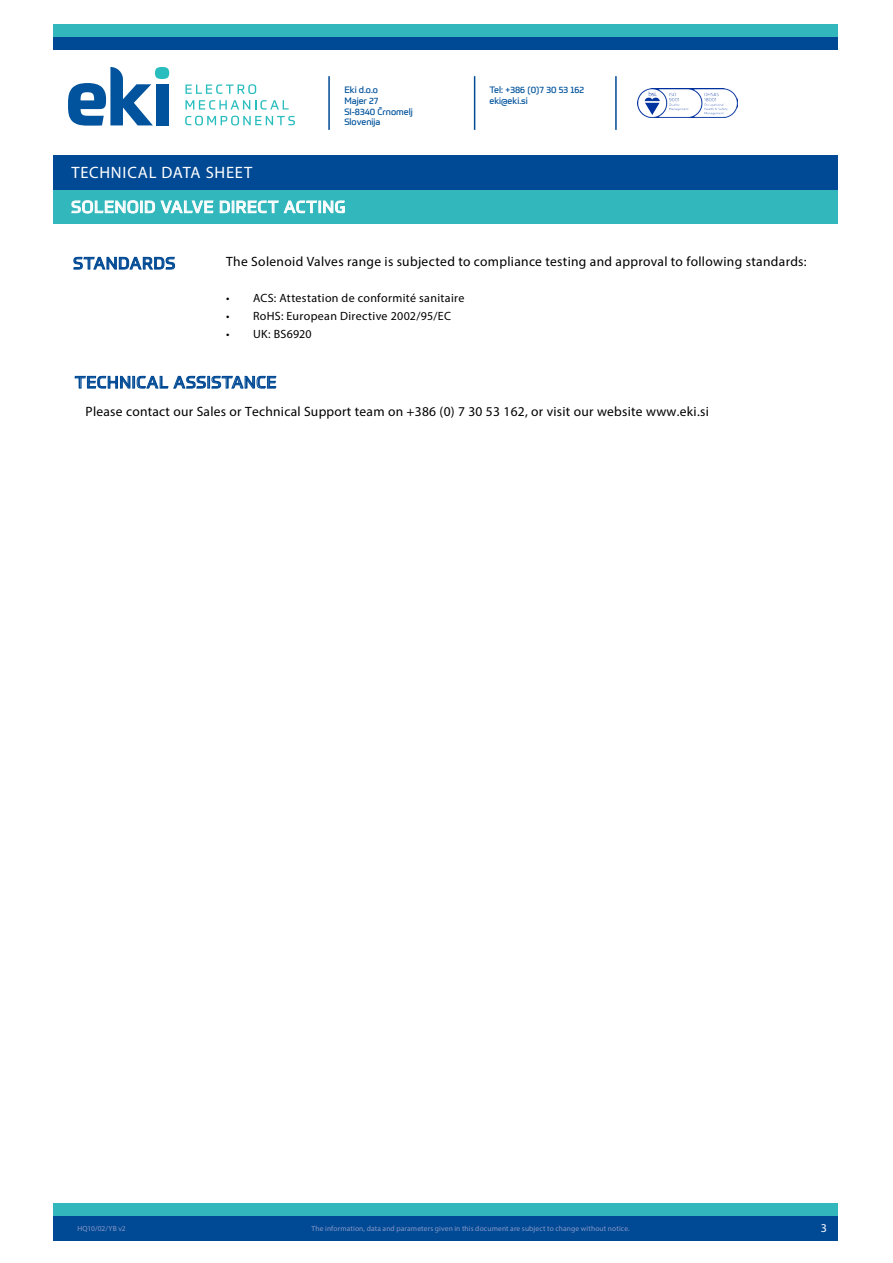
<style>
.page{position:relative;width:893px;height:1263px;background:#fff}
.page>*{position:absolute;margin:0;border:0;box-sizing:border-box;transform-origin:0 0}
.t1{font:16.5px "Prometo";letter-spacing:.05em;color:#004994}
.t2{font:16.5px "Prometo";letter-spacing:.04em;color:#fff}
.t3{font:16.5px "Myriad Pro";letter-spacing:.04em;color:#fff}
.t4{font:13.5px "Myriad Pro";letter-spacing:.02em;color:#000}
.t5{font:12px "Myriad Pro";letter-spacing:.025em;color:#000}
.t6{font:12px "Myriad Pro";color:#fff}
.t7{font:9px/10.8px "Prometo";color:#00539c}
.t8{font:9px/10.8px "Prometo";color:#004994}
.t9{font:7.5px "Myriad Pro";letter-spacing:.015em;color:#8999c9}
.t10{font:7.5px "Myriad Pro";letter-spacing:-.005em;color:#8999c9}
</style>
<div class="page">
<div style="left:53px;top:37px;width:784px;height:13px;background:#004994"></div>
<div style="left:53px;top:24px;width:784px;height:13px;background:#31b7bc"></div>
<hr style="left:328px;top:76px;width:2px;height:54px;background:#004994">
<hr style="left:474px;top:76px;width:1px;height:54px;background:#004994">
<hr style="left:615px;top:76px;width:2px;height:54px;background:#004994">
<div style="left:53px;top:1215px;width:784px;height:26px;background:#004994"></div>
<div style="left:53px;top:1203px;width:784px;height:12px;background:#31b7bc"></div>
<div style="left:53px;top:189px;width:784px;height:34px;background:#31b7bc"></div>
<svg style="left:71px;top:200px;width:274px;height:14px"></svg>
<div style="left:53px;top:155px;width:785px;height:34px;background:#004994"></div>
<img style="left:637px;top:88px;width:100px;height:30px">
<svg style="left:68px;top:67px;width:227px;height:59px"></svg>
<svg style="left:73px;top:256px;width:102px;height:14px"></svg>
<svg style="left:74px;top:375px;width:202px;height:14px"></svg>
<p class="t3" style="left:71px;top:162px;width:182px">TECHNICAL DATA SHEET</p>
<p class="t7" style="left:344px;top:84px;width:70px">Eki d.o.o<br>Majer 27<br>SI-8340 Črnomelj<br>Slovenija</p>
<p class="t2" style="left:71px;top:197px;width:275px">SOLENOID VALVE DIRECT ACTING</p>
<p class="t7" style="left:489px;top:84px;width:96px">Tel: +386 (0)7 30 53 162 eki@eki.si</p>
<p class="t8" style="left:497px;top:86px;width:68px">T: 01932 334200<br>F: 01932 334222</p>
<p class="t1" style="left:73px;top:253px;width:103px">STANDARDS</p>
<p class="t4" style="left:226px;top:253px;width:582px">The Solenoid Valves range is subjected to compliance testing and approval to following standards:</p>
<p class="t5" style="left:226px;top:291px;width:240px">• ACS: Attestation de conformité sanitaire</p>
<p class="t5" style="left:226px;top:308px;width:227px">• RoHS: European Directive 2002/95/EC</p>
<p class="t5" style="left:226px;top:326px;width:87px">• UK: BS6920</p>
<p class="t1" style="left:75px;top:372px;width:204px">TECHNICAL ASSISTANCE</p>
<p class="t4" style="left:86px;top:403px;width:625px">Please contact our Sales or Technical Support team on +386 (0) 7 30 53 162, or visit our website www.eki.si</p>
<p class="t10" style="left:78px;top:1223px;width:50px">HQ10/02/YB v2</p>
<p class="t9" style="left:312px;top:1223px;width:320px">The information, data and parameters given in this document are subject to change without notice.</p>
<p class="t6" style="left:821px;top:1220px;width:8px">3</p>
</div>
